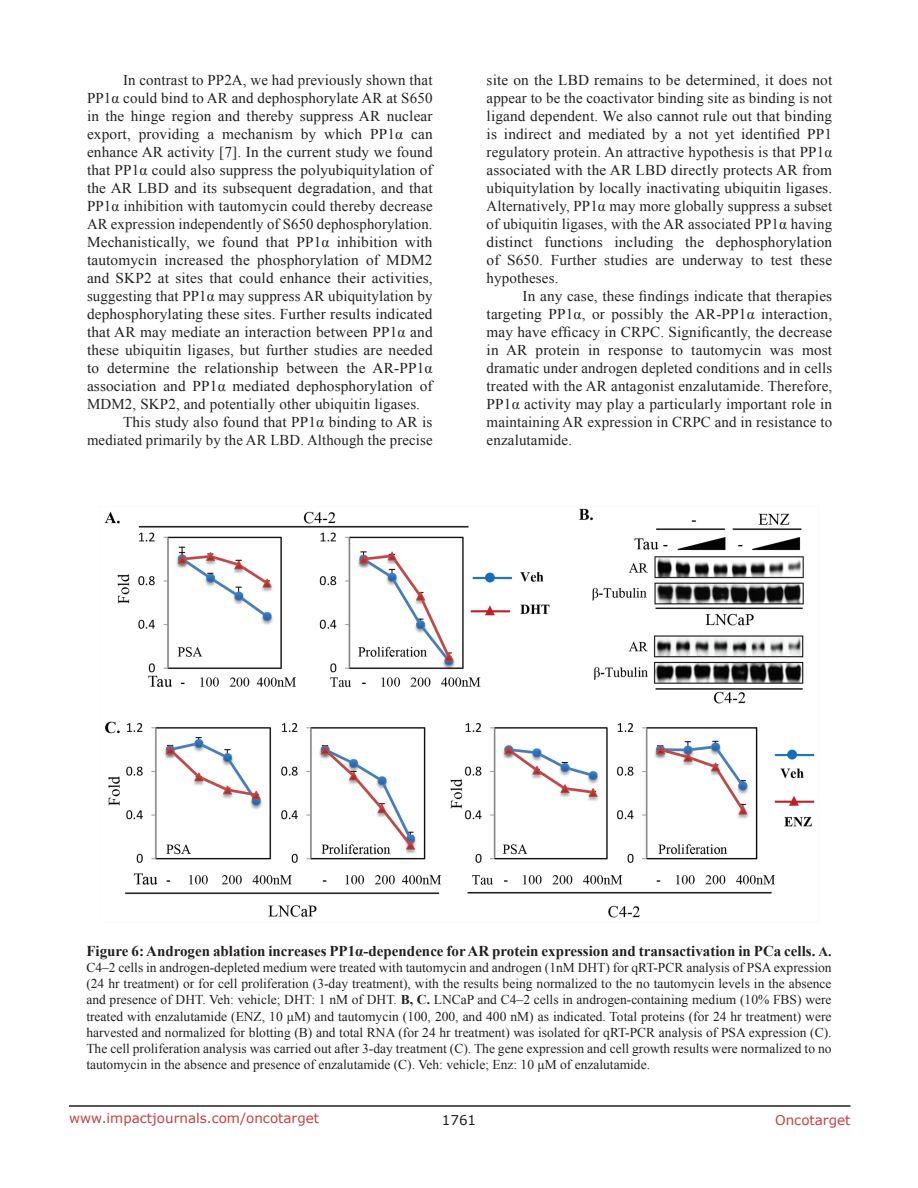
<style>
.page{position:relative;width:918px;height:1188px;background:#fff}
.page>*{position:absolute;margin:0;border:0;box-sizing:border-box;transform-origin:0 0}
.t1{font:15px/18px "Times New Roman";letter-spacing:.01em;color:#231f20;text-align:justify}
.t2{font:700 15px "Times New Roman";color:#231f20}
.t3{font:13.5px/16.2px "Times New Roman";color:#231f20;text-align:justify}
.t4{font:13.5px "Verdana";color:#c24141}
.t5{font:13.5px "Verdana";color:#231f20}
.s1{font-size:13.5px}
.s2{font-weight:700}
</style>
<div class="page">
<hr style="left:69px;top:1105px;width:781px;height:2px;background:#231f20">
<img style="left:104px;top:508px;width:711px;height:410px">
<p class="t1" style="left:123px;top:71px;width:311px">In contrast to PP2A, we had previously shown that</p>
<p class="t1" style="left:87px;top:89px;width:347px">PP1α could bind to AR and dephosphorylate AR at S650</p>
<p class="t1" style="left:87px;top:107px;width:347px">in the hinge region and thereby suppress AR nuclear</p>
<p class="t1" style="left:87px;top:125px;width:347px">export, providing a mechanism by which PP1α can</p>
<p class="t1" style="left:87px;top:143px;width:347px">enhance AR activity [7]. In the current study we found</p>
<p class="t1" style="left:87px;top:161px;width:347px">that PP1α could also suppress the polyubiquitylation of</p>
<p class="t1" style="left:87px;top:179px;width:347px">the AR LBD and its subsequent degradation, and that</p>
<p class="t1" style="left:87px;top:197px;width:347px">PP1α inhibition with tautomycin could thereby decrease</p>
<p class="t1" style="left:87px;top:215px;width:347px">AR expression independently of S650 dephosphorylation.</p>
<p class="t1" style="left:87px;top:233px;width:347px">Mechanistically, we found that PP1α inhibition with</p>
<p class="t1" style="left:87px;top:251px;width:347px">tautomycin increased the phosphorylation of MDM2</p>
<p class="t1" style="left:87px;top:269px;width:347px">and SKP2 at sites that could enhance their activities,</p>
<p class="t1" style="left:87px;top:287px;width:347px">suggesting that PP1α may suppress AR ubiquitylation by</p>
<p class="t1" style="left:87px;top:305px;width:347px">dephosphorylating these sites. Further results indicated</p>
<p class="t1" style="left:87px;top:323px;width:347px">that AR may mediate an interaction between PP1α and</p>
<p class="t1" style="left:87px;top:341px;width:347px">these ubiquitin ligases, but further studies are needed</p>
<p class="t1" style="left:87px;top:359px;width:347px">to determine the relationship between the AR-PP1α</p>
<p class="t1" style="left:87px;top:377px;width:347px">association and PP1α mediated dephosphorylation of</p>
<p class="t1" style="left:87px;top:395px;width:335px">MDM2, SKP2, and potentially other ubiquitin ligases.</p>
<p class="t1" style="left:123px;top:413px;width:311px">This study also found that PP1α binding to AR is</p>
<p class="t1" style="left:87px;top:431px;width:347px">mediated primarily by the AR LBD. Although the precise</p>
<p class="t1" style="left:487px;top:71px;width:347px">site on the LBD remains to be determined, it does not appear to be the coactivator binding site as binding is not ligand dependent. We also cannot rule out that binding is indirect and mediated by a not yet identified PP1 regulatory protein. An attractive hypothesis is that PP1α associated with the AR LBD directly protects AR from ubiquitylation by locally inactivating ubiquitin ligases.<br>Alternatively, PP1α may more globally suppress a subset of ubiquitin ligases, with the AR associated PP1α having distinct functions including the dephosphorylation of S650. Further studies are underway to test these hypotheses.</p>
<p class="t1" style="left:487px;top:287px;width:347px;text-indent:36px">In any case, these findings indicate that therapies targeting PP1α, or possibly the AR-PP1α interaction, may have efficacy in CRPC. Significantly, the decrease in AR protein in response to tautomycin was most dramatic under androgen depleted conditions and in cells treated with the AR antagonist enzalutamide. Therefore, PP1α activity may play a particularly important role in maintaining AR expression in CRPC and in resistance to enzalutamide.</p>
<p class="t2" style="left:86px;top:940px;width:747px">Figure 6: Androgen ablation increases PP1α-dependence for AR protein expression and transactivation in PCa cells. <span class="s1">A.</span></p>
<p class="t3" style="left:86px;top:959px;width:747px">C4–2 cells in androgen-depleted medium were treated with tautomycin and androgen (1nM DHT) for qRT-PCR analysis of PSA expression (24 hr treatment) or for cell proliferation (3-day treatment), with the results being normalized to the no tautomycin levels in the absence and presence of DHT. Veh: vehicle; DHT: 1 nM of DHT. <span class="s2">B, C.</span> LNCaP and C4–2 cells in androgen-containing medium (10% FBS) were treated with enzalutamide (ENZ, 10 μM) and tautomycin (100, 200, and 400 nM) as indicated. Total proteins (for 24 hr treatment) were harvested and normalized for blotting (B) and total RNA (for 24 hr treatment) was isolated for qRT-PCR analysis of PSA expression (C).<br>The cell proliferation analysis was carried out after 3-day treatment (C). The gene expression and cell growth results were normalized to no tautomycin in the absence and presence of enzalutamide (C). Veh: vehicle; Enz: 10 μM of enzalutamide.</p>
<p class="t4" style="left:69px;top:1109px;width:252px">www.impactjournals.com/oncotarget</p>
<p class="t5" style="left:442px;top:1111px;width:36px">1761</p>
<p class="t4" style="left:775px;top:1111px;width:77px">Oncotarget</p>
</div>
